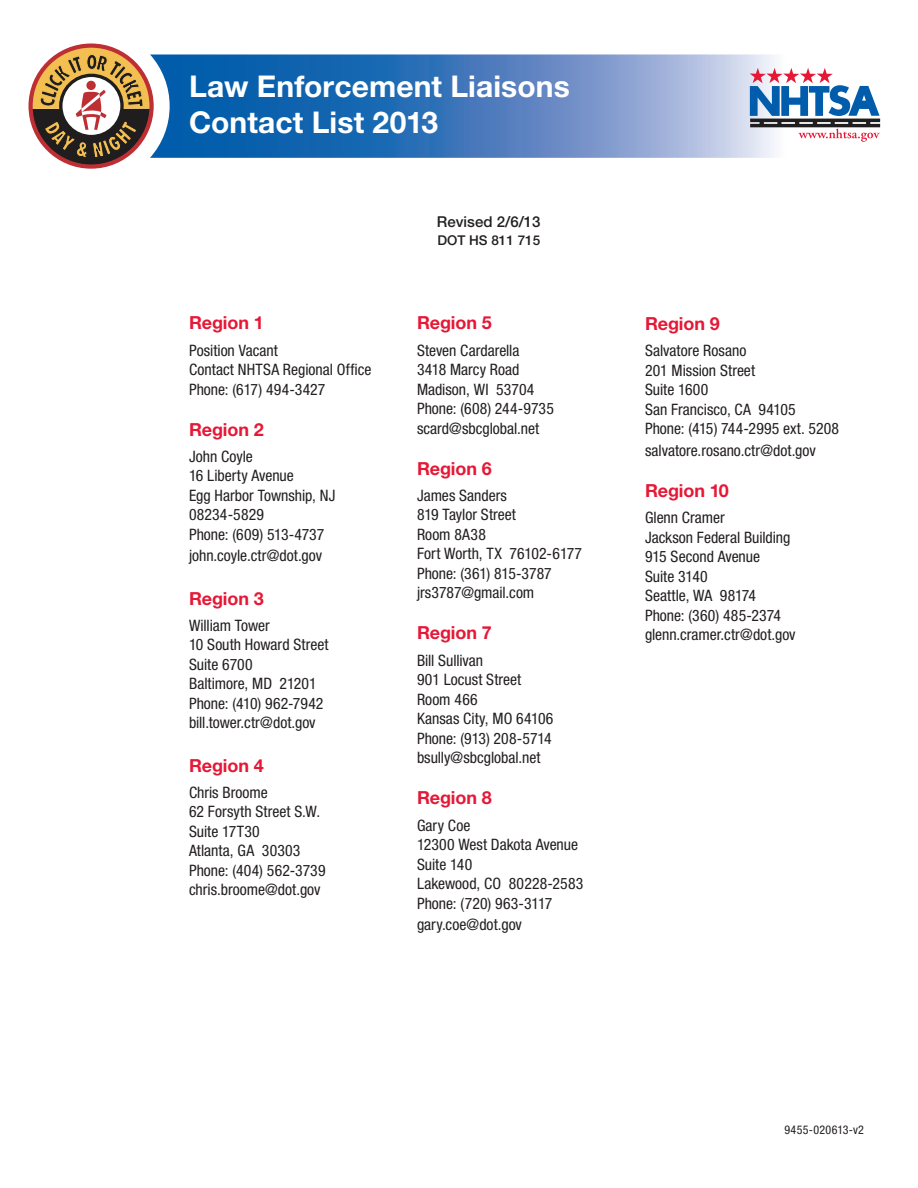
<style>
.page{position:relative;width:918px;height:1188px;background:#fff}
.page>*{position:absolute;margin:0;border:0;box-sizing:border-box;transform-origin:0 0}
.t1{font:700 30px/36px "Helvetica Neue LT Std";letter-spacing:.005em;color:#fff}
.Region_Head{font:700 18px "Helvetica Neue LT Std";letter-spacing:-.005em;color:#e51836}
.Body{font:condensed 15.75px/19.5px "Helvetica Neue LT Std";color:#231f20}
.t2{font:500 15px "Helvetica Neue LT Std";color:#231f20}
.t3{font:500 13.5px "Helvetica Neue LT Std";color:#231f20}
.t4{font:condensed 12px "Helvetica Neue LT Std";letter-spacing:.025em;color:#231f20}
</style>
<div class="page">
<svg style="left:28px;top:43px;width:122px;height:126px"></svg>
<div style="left:86px;top:81px;width:10px;height:9px;background:#be2f34;border-radius:50%"></div>
<svg style="left:150px;top:54px;width:731px;height:104px;background:#5b8cc4"></svg>
<svg style="left:750px;top:68px;width:130px;height:74px"></svg>
<h1 class="t1" style="left:189px;top:68px;width:382px">Law Enforcement Liaisons<br>Contact List 2013</h1>
<p class="Region_Head" style="left:189px;top:312px;width:76px">Region 1</p>
<p class="Body" style="left:189px;top:340px;width:90px">Position Vacant</p>
<p class="Body" style="left:189px;top:360px;width:184px">Contact NHTSA Regional Office</p>
<p class="Body" style="left:189px;top:379px;width:138px">Phone: (617) 494-3427</p>
<p class="Region_Head" style="left:189px;top:418px;width:76px">Region 2</p>
<p class="Body" style="left:189px;top:446px;width:65px">John Coyle</p>
<p class="Body" style="left:189px;top:466px;width:106px">16 Liberty Avenue</p>
<p class="Body" style="left:189px;top:485px;width:148px">Egg Harbor Township, NJ</p>
<p class="Body" style="left:189px;top:505px;width:77px">08234-5829</p>
<p class="Body" style="left:189px;top:524px;width:137px">Phone: (609) 513-4737</p>
<p class="Body" style="left:189px;top:546px;width:135px">john.coyle.ctr@dot.gov</p>
<p class="Region_Head" style="left:189px;top:587px;width:76px">Region 3</p>
<p class="Body" style="left:189px;top:616px;width:82px">William Tower</p>
<p class="Body" style="left:189px;top:635px;width:141px">10 South Howard Street</p>
<p class="Body" style="left:189px;top:655px;width:65px">Suite 6700</p>
<p class="Body" style="left:189px;top:674px;width:129px">Baltimore, MD 21201</p>
<p class="Body" style="left:189px;top:694px;width:136px">Phone: (410) 962-7942</p>
<p class="Body" style="left:189px;top:713px;width:128px">bill.tower.ctr@dot.gov</p>
<p class="Region_Head" style="left:189px;top:754px;width:76px">Region 4</p>
<p class="Body" style="left:189px;top:782px;width:80px">Chris Broome</p>
<p class="Body" style="left:189px;top:802px;width:133px">62 Forsyth Street S.W.<br>Suite 17T30</p>
<p class="Body" style="left:189px;top:841px;width:113px">Atlanta, GA 30303</p>
<p class="Body" style="left:189px;top:860px;width:138px">Phone: (404) 562-3739</p>
<p class="Body" style="left:189px;top:880px;width:133px">chris.broome@dot.gov</p>
<p class="t2" style="left:437px;top:212px;width:105px">Revised 2/6/13</p>
<p class="t3" style="left:437px;top:232px;width:104px">DOT HS 811 715</p>
<p class="Region_Head" style="left:417px;top:312px;width:76px">Region 5</p>
<p class="Body" style="left:417px;top:340px;width:104px">Steven Cardarella</p>
<p class="Body" style="left:417px;top:360px;width:104px">3418 Marcy Road</p>
<p class="Body" style="left:417px;top:379px;width:119px">Madison, WI 53704</p>
<p class="Body" style="left:417px;top:399px;width:138px">Phone: (608) 244-9735 scard@sbcglobal.net</p>
<p class="Region_Head" style="left:417px;top:457px;width:76px">Region 6</p>
<p class="Body" style="left:417px;top:485px;width:91px">James Sanders</p>
<p class="Body" style="left:417px;top:505px;width:100px">819 Taylor Street</p>
<p class="Body" style="left:417px;top:524px;width:70px">Room 8A38</p>
<p class="Body" style="left:417px;top:544px;width:167px">Fort Worth, TX 76102-6177</p>
<p class="Body" style="left:417px;top:563px;width:136px">Phone: (361) 815-3787 jrs3787@gmail.com</p>
<p class="Region_Head" style="left:417px;top:622px;width:76px">Region 7</p>
<p class="Body" style="left:417px;top:650px;width:68px">Bill Sullivan</p>
<p class="Body" style="left:417px;top:670px;width:106px">901 Locust Street</p>
<p class="Body" style="left:417px;top:689px;width:62px">Room 466</p>
<p class="Body" style="left:417px;top:709px;width:138px">Kansas City, MO 64106</p>
<p class="Body" style="left:417px;top:728px;width:136px">Phone: (913) 208-5714 bsully@sbcglobal.net</p>
<p class="Region_Head" style="left:417px;top:787px;width:76px">Region 8</p>
<p class="Body" style="left:417px;top:815px;width:55px">Gary Coe</p>
<p class="Body" style="left:417px;top:835px;width:163px">12300 West Dakota Avenue</p>
<p class="Body" style="left:417px;top:854px;width:57px">Suite 140</p>
<p class="Body" style="left:417px;top:874px;width:168px">Lakewood, CO 80228-2583</p>
<p class="Body" style="left:417px;top:892px;width:137px;line-height:21.6px">Phone: (720) 963-3117 gary.coe@dot.gov</p>
<p class="Region_Head" style="left:645px;top:312px;width:76px">Region 9</p>
<p class="Body" style="left:645px;top:341px;width:103px">Salvatore Rosano</p>
<p class="Body" style="left:645px;top:360px;width:112px">201 Mission Street</p>
<p class="Body" style="left:645px;top:380px;width:65px">Suite 1600</p>
<p class="Body" style="left:645px;top:399px;width:152px">San Francisco, CA 94105</p>
<p class="Body" style="left:645px;top:418px;width:196px;line-height:21.6px">Phone: (415) 744-2995 ext. 5208 salvatore.rosano.ctr@dot.gov</p>
<p class="Region_Head" style="left:645px;top:479px;width:85px">Region 10</p>
<p class="Body" style="left:645px;top:508px;width:81px">Glenn Cramer</p>
<p class="Body" style="left:645px;top:527px;width:147px">Jackson Federal Building</p>
<p class="Body" style="left:645px;top:547px;width:117px">915 Second Avenue</p>
<p class="Body" style="left:645px;top:566px;width:64px">Suite 3140</p>
<p class="Body" style="left:645px;top:586px;width:112px">Seattle, WA 98174</p>
<p class="Body" style="left:645px;top:605px;width:152px">Phone: (360) 485-2374 glenn.cramer.ctr@dot.gov</p>
<p class="t4" style="left:785px;top:1122px;width:81px">9455-020613-v2</p>
</div>
